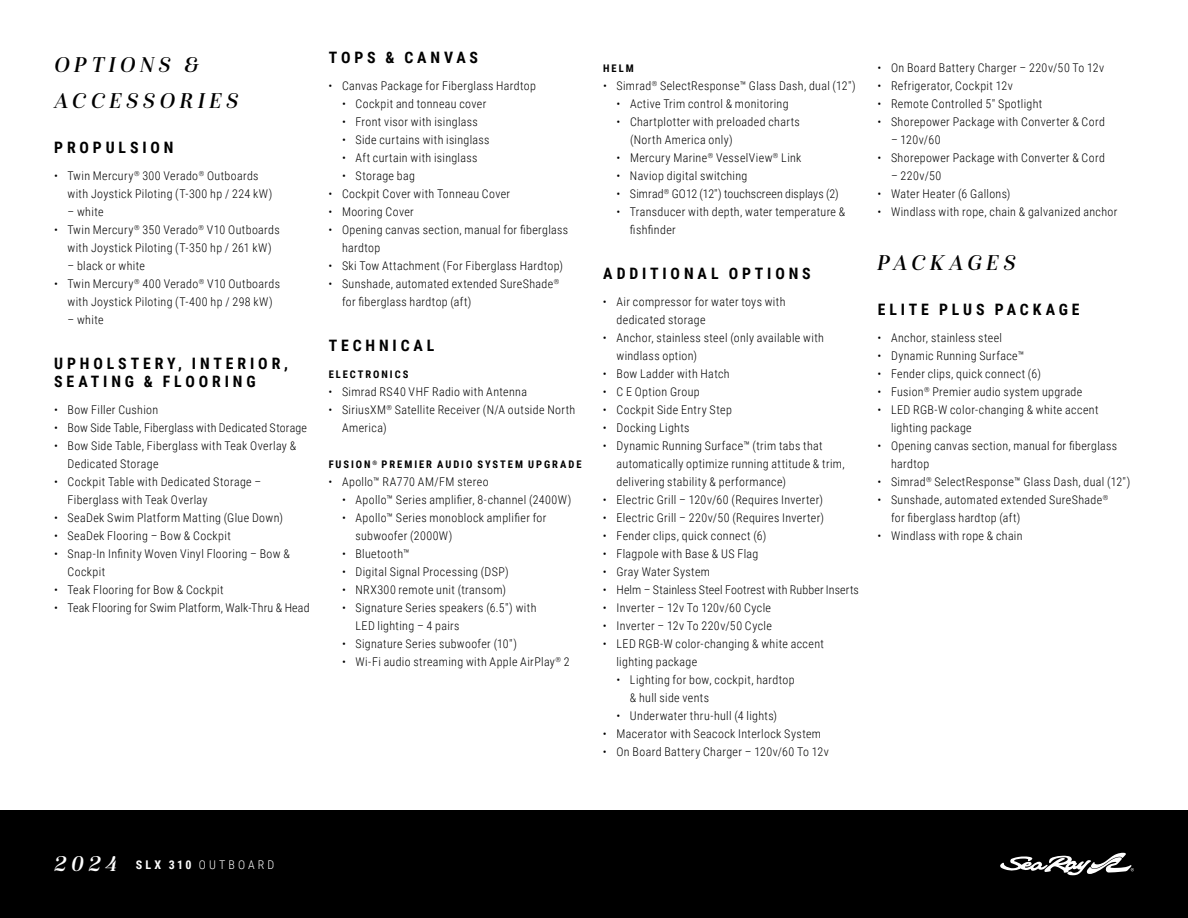
<style>
.page{position:relative;width:1188px;height:918px;background:#fff}
.page>*{position:absolute;margin:0;border:0;box-sizing:border-box;transform-origin:0 0}
.Isabel_Italic_15_24_-_H1{font:italic 22.5px/36px "Isabel";letter-spacing:.195em;color:#000}
.Roboto_Cond_10_5_12__CAPS__-_H2{font:700 15.75px/18px "Roboto Condensed";letter-spacing:.245em;color:#000}
.t1{font:300 12px/18px "Roboto Condensed";letter-spacing:.03em;color:#000}
.t2{font:300 12px "Roboto Condensed";letter-spacing:.01em;color:#000}
.t3{font:300 12px "Roboto Condensed";letter-spacing:.26em;color:#fff}
.Roboto_Cond_7_12__CAPS__-_H3{font:700 10.5px "Roboto Condensed";letter-spacing:.185em;color:#000}
.Roboto_Cond_7_12__CAPS__-_H3__After_H2{font:700 10.5px "Roboto Condensed";letter-spacing:.185em;color:#000}
.s1{font-family:"Isabel";font-weight:400;font-style:italic;font-size:22.5px}
.s2{font-weight:700}
</style>
<div class="page">
<div style="left:0;top:810px;width:1188px;height:108px;background:#000"></div>
<svg style="left:1000px;top:853px;width:134px;height:22px"></svg>
<h1 class="Isabel_Italic_15_24_-_H1" style="left:54px;top:49px;width:186px">OPTIONS &amp;<br>ACCESSORIES</h1>
<h2 class="Roboto_Cond_10_5_12__CAPS__-_H2" style="left:54px;top:138px;width:121px">PROPULSION</h2>
<p class="t1" style="left:68px;top:166px;width:206px;text-indent:-14px">• Twin Mercury<sup>®</sup> 300 Verado<sup>®</sup> Outboards with Joystick Piloting (T-300 hp / 224 kW)</p>
<p class="t1" style="left:68px;top:202px;width:38px">– white</p>
<p class="t1" style="left:54px;top:220px;width:227px;text-align:center">• Twin Mercury<sup>®</sup> 350 Verado<sup>®</sup> V10 Outboards with Joystick Piloting (T-350 hp / 261 kW)</p>
<p class="t1" style="left:68px;top:256px;width:79px">– black or white</p>
<p class="t1" style="left:54px;top:274px;width:228px;text-align:center">• Twin Mercury<sup>®</sup> 400 Verado<sup>®</sup> V10 Outboards with Joystick Piloting (T-400 hp / 298 kW)</p>
<p class="t1" style="left:68px;top:310px;width:38px">– white</p>
<h2 class="Roboto_Cond_10_5_12__CAPS__-_H2" style="left:54px;top:354px;width:235px">UPHOLSTERY, INTERIOR,<br>SEATING &amp; FLOORING</h2>
<p class="t1" style="left:54px;top:400px;width:106px">• Bow Filler Cushion</p>
<p class="t1" style="left:54px;top:418px;width:255px">• Bow Side Table, Fiberglass with Dedicated Storage</p>
<p class="t1" style="left:68px;top:436px;width:230px;text-indent:-14px">• Bow Side Table, Fiberglass with Teak Overlay &amp;<br>Dedicated Storage</p>
<p class="t1" style="left:68px;top:472px;width:195px;text-indent:-14px">• Cockpit Table with Dedicated Storage –<br>Fiberglass with Teak Overlay</p>
<p class="t1" style="left:54px;top:508px;width:230px">• SeaDek Swim Platform Matting (Glue Down)</p>
<p class="t1" style="left:54px;top:526px;width:178px">• SeaDek Flooring – Bow &amp; Cockpit</p>
<p class="t1" style="left:68px;top:544px;width:224px;text-indent:-14px">• Snap-In Infinity Woven Vinyl Flooring – Bow &amp;<br>Cockpit</p>
<p class="t1" style="left:54px;top:580px;width:171px">• Teak Flooring for Bow &amp; Cockpit</p>
<p class="t1" style="left:54px;top:598px;width:257px">• Teak Flooring for Swim Platform, Walk-Thru &amp; Head</p>
<h2 class="Roboto_Cond_10_5_12__CAPS__-_H2" style="left:329px;top:48px;width:151px">TOPS &amp; CANVAS</h2>
<p class="t1" style="left:328px;top:76px;width:209px">• Canvas Package for Fiberglass Hardtop</p>
<p class="t1" style="left:342px;top:94px;width:146px">• Cockpit and tonneau cover</p>
<p class="t1" style="left:342px;top:112px;width:137px">• Front visor with isinglass</p>
<p class="t1" style="left:342px;top:130px;width:149px">• Side curtains with isinglass</p>
<p class="t1" style="left:342px;top:148px;width:137px">• Aft curtain with isinglass</p>
<p class="t1" style="left:342px;top:166px;width:74px">• Storage bag</p>
<p class="t1" style="left:328px;top:184px;width:183px">• Cockpit Cover with Tonneau Cover</p>
<p class="t1" style="left:328px;top:202px;width:87px">• Mooring Cover</p>
<p class="t1" style="left:342px;top:220px;width:228px;text-indent:-14px">• Opening canvas section, manual for fiberglass hardtop</p>
<p class="t1" style="left:328px;top:256px;width:236px">• Ski Tow Attachment (For Fiberglass Hardtop)</p>
<p class="t1" style="left:342px;top:274px;width:219px;text-indent:-14px">• Sunshade, automated extended SureShade<sup>® </sup>for fiberglass hardtop (aft)</p>
<h2 class="Roboto_Cond_10_5_12__CAPS__-_H2" style="left:329px;top:336px;width:107px">TECHNICAL</h2>
<h3 class="Roboto_Cond_7_12__CAPS__-_H3__After_H2" style="left:329px;top:367px;width:81px">ELECTRONICS</h3>
<p class="t1" style="left:328px;top:382px;width:200px">• Simrad RS40 VHF Radio with Antenna</p>
<p class="t1" style="left:342px;top:400px;width:235px;text-indent:-14px">• SiriusXM<sup>®</sup> Satellite Receiver (N/A outside North<br>America)</p>
<h3 class="Roboto_Cond_7_12__CAPS__-_H3" style="left:329px;top:457px;width:254px">FUSION<sup>®</sup> PREMIER AUDIO SYSTEM UPGRADE</h3>
<p class="t1" style="left:328px;top:472px;width:162px">• Apollo™ RA770 AM/FM stereo</p>
<p class="t1" style="left:342px;top:490px;width:231px">• Apollo™ Series amplifier, 8-channel (2400W)</p>
<p class="t1" style="left:356px;top:508px;width:193px;text-indent:-14px">• Apollo™ Series monoblock amplifier for subwoofer (2000W)</p>
<p class="t1" style="left:342px;top:544px;width:69px">• Bluetooth™</p>
<p class="t1" style="left:342px;top:562px;width:168px">• Digital Signal Processing (DSP)</p>
<p class="t1" style="left:342px;top:580px;width:166px">• NRX300 remote unit (transom)</p>
<p class="t1" style="left:356px;top:598px;width:182px;text-indent:-14px">• Signature Series speakers (6.5″) with<br>LED lighting – 4 pairs</p>
<p class="t1" style="left:342px;top:634px;width:176px">• Signature Series subwoofer (10″)</p>
<p class="t1" style="left:342px;top:652px;width:229px">• Wi-Fi audio streaming with Apple AirPlay<sup>®</sup> 2</p>
<h3 class="Roboto_Cond_7_12__CAPS__-_H3" style="left:603px;top:61px;width:32px">HELM</h3>
<p class="t1" style="left:603px;top:76px;width:254px">• Simrad<sup>®</sup> SelectResponse™ Glass Dash, dual (12″)</p>
<p class="t1" style="left:616px;top:94px;width:174px">• Active Trim control &amp; monitoring</p>
<p class="t1" style="left:630px;top:112px;width:171px;text-indent:-14px">• Chartplotter with preloaded charts (North America only)</p>
<p class="t1" style="left:616px;top:148px;width:187px">• Mercury Marine<sup>®</sup> VesselView<sup>®</sup> Link</p>
<p class="t1" style="left:616px;top:166px;width:132px">• Naviop digital switching</p>
<p class="t2" style="left:616px;top:185px;width:224px">• Simrad<sup>®</sup> GO12 (12″) touchscreen displays (2)</p>
<p class="t1" style="left:630px;top:202px;width:217px;text-indent:-14px">• Transducer with depth, water temperature &amp; fishfinder</p>
<h2 class="Roboto_Cond_10_5_12__CAPS__-_H2" style="left:603px;top:264px;width:209px">ADDITIONAL OPTIONS</h2>
<p class="t1" style="left:616px;top:292px;width:171px;text-indent:-14px">• Air compressor for water toys with dedicated storage</p>
<p class="t1" style="left:616px;top:328px;width:209px;text-indent:-14px">• Anchor, stainless steel (only available with windlass option)</p>
<p class="t1" style="left:603px;top:364px;width:128px">• Bow Ladder with Hatch</p>
<p class="t1" style="left:603px;top:382px;width:98px">• C E Option Group</p>
<p class="t1" style="left:603px;top:400px;width:130px">• Cockpit Side Entry Step</p>
<p class="t1" style="left:603px;top:418px;width:88px">• Docking Lights</p>
<p class="t1" style="left:616px;top:436px;width:230px;text-indent:-14px">• Dynamic Running Surface™ (trim tabs that automatically optimize running attitude &amp; trim, delivering stability &amp; performance)</p>
<p class="t1" style="left:603px;top:490px;width:222px">• Electric Grill – 120v/60 (Requires Inverter)</p>
<p class="t1" style="left:603px;top:508px;width:223px">• Electric Grill – 220v/50 (Requires Inverter)</p>
<p class="t1" style="left:603px;top:526px;width:165px">• Fender clips, quick connect (6)</p>
<p class="t1" style="left:603px;top:544px;width:157px">• Flagpole with Base &amp; US Flag</p>
<p class="t1" style="left:603px;top:562px;width:109px">• Gray Water System</p>
<p class="t2" style="left:603px;top:581px;width:258px">• Helm – Stainless Steel Footrest with Rubber Inserts</p>
<p class="t1" style="left:603px;top:598px;width:170px">• Inverter – 12v To 120v/60 Cycle</p>
<p class="t1" style="left:603px;top:616px;width:170px">• Inverter – 12v To 220v/50 Cycle</p>
<p class="t1" style="left:616px;top:634px;width:209px;text-indent:-14px">• LED RGB-W color-changing &amp; white accent lighting package</p>
<p class="t1" style="left:630px;top:670px;width:166px;text-indent:-14px">• Lighting for bow, cockpit, hardtop &amp; hull side vents</p>
<p class="t1" style="left:616px;top:706px;width:162px">• Underwater thru-hull (4 lights)</p>
<p class="t1" style="left:603px;top:724px;width:220px">• Macerator with Seacock Interlock System</p>
<p class="t1" style="left:603px;top:742px;width:227px">• On Board Battery Charger – 120v/60 To 12v</p>
<p class="t1" style="left:878px;top:58px;width:228px">• On Board Battery Charger – 220v/50 To 12v</p>
<p class="t1" style="left:878px;top:76px;width:137px">• Refrigerator, Cockpit 12v</p>
<p class="t1" style="left:878px;top:94px;width:166px">• Remote Controlled 5″ Spotlight</p>
<p class="t1" style="left:878px;top:112px;width:229px">• Shorepower Package with Converter &amp; Cord</p>
<p class="t1" style="left:891px;top:130px;width:51px">– 120v/60</p>
<p class="t1" style="left:878px;top:148px;width:229px">• Shorepower Package with Converter &amp; Cord</p>
<p class="t1" style="left:891px;top:166px;width:52px">– 220v/50</p>
<p class="t1" style="left:878px;top:184px;width:135px">• Water Heater (6 Gallons)</p>
<p class="t1" style="left:878px;top:202px;width:241px">• Windlass with rope, chain &amp; galvanized anchor</p>
<h1 class="Isabel_Italic_15_24_-_H1" style="left:878px;top:247px;width:140px">PACKAGES</h1>
<h2 class="Roboto_Cond_10_5_12__CAPS__-_H2" style="left:878px;top:300px;width:203px">ELITE PLUS PACKAGE</h2>
<p class="t1" style="left:878px;top:328px;width:126px">• Anchor, stainless steel</p>
<p class="t1" style="left:878px;top:346px;width:148px">• Dynamic Running Surface™</p>
<p class="t1" style="left:878px;top:364px;width:165px">• Fender clips, quick connect (6)</p>
<p class="t1" style="left:878px;top:382px;width:206px">• Fusion<sup>®</sup> Premier audio system upgrade</p>
<p class="t1" style="left:891px;top:400px;width:209px;text-indent:-14px">• LED RGB-W color-changing &amp; white accent lighting package</p>
<p class="t1" style="left:891px;top:436px;width:228px;text-indent:-14px">• Opening canvas section, manual for fiberglass hardtop</p>
<p class="t1" style="left:878px;top:472px;width:254px">• Simrad<sup>®</sup> SelectResponse™ Glass Dash, dual (12″)</p>
<p class="t1" style="left:891px;top:490px;width:219px;text-indent:-14px">• Sunshade, automated extended SureShade<sup>® </sup>for fiberglass hardtop (aft)</p>
<p class="t1" style="left:878px;top:526px;width:147px">• Windlass with rope &amp; chain</p>
<p class="t3" style="left:54px;top:856px;width:222px"><span class="s1">2024</span> <span class="s2">SLX 310</span> OUTBOARD</p>
</div>
